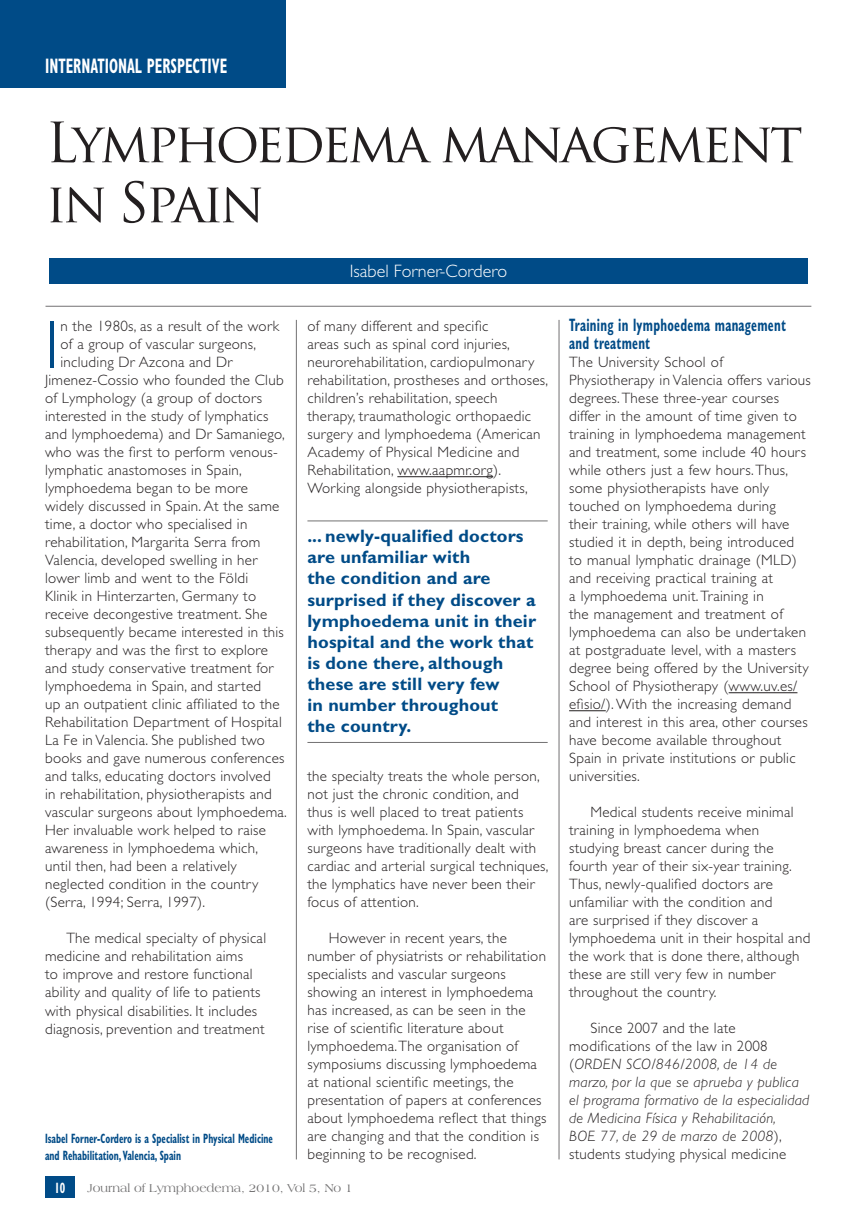
<style>
.page{position:relative;width:856px;height:1226px;background:#fff}
.page>*{position:absolute;margin:0;border:0;box-sizing:border-box;transform-origin:0 0}
.Drop_cap{font:300 67.8px "Gill Sans";color:#004b87}
.t1{font:54px/60px "Trajan Pro";letter-spacing:-.06em;color:#231f20}
.t2{font:700 condensed 21px "Gill Sans";color:#fff;scale:.7 1}
.text_quote{font:700 18px/21px "Gill Sans";letter-spacing:.01em;color:#004b87}
.A-head{font:700 condensed 18px/18px "Gill Sans";letter-spacing:.02em;color:#004b87;scale:.7 1}
.t3{font:300 18px "Gill Sans";color:#fff}
.Body_text{font:300 15px/18px "Gill Sans";letter-spacing:.02em;color:#231f20}
.Drop_cap-2{font:300 15px "Gill Sans";letter-spacing:.02em;color:#231f20}
.First_para{font:300 15px/18px "Gill Sans";letter-spacing:.02em;color:#231f20}
.Body_text-2{font:italic 300 15px/18px "Gill Sans";letter-spacing:.02em;color:#231f20}
.t4{font:700 condensed 15px "Gill Sans";color:#fff;scale:.7 1}
.Author_details{font:700 condensed 13.5px/16.5px "Gill Sans";color:#004b87;scale:.7 1}
.t5{font:12px "Americana BT";color:#727172}
.s1{font-style:normal}
</style>
<div class="page">
<hr style="left:397px;top:476px;width:96px;height:1px;background:#231f20">
<hr style="left:45px;top:306px;width:766px;height:1px;background:#727172">
<hr style="left:307px;top:520px;width:240px;height:1px;background:#727172">
<hr style="left:307px;top:742px;width:240px;height:1px;background:#727172">
<div style="left:49px;top:259px;width:758px;height:25px;background:#004b87"></div>
<hr style="left:728px;top:692px;width:69px;height:1px;background:#231f20">
<hr style="left:569px;top:710px;width:36px;height:1px;background:#231f20">
<hr style="left:296px;top:320px;width:1px;height:839px;background:#727172">
<hr style="left:558px;top:320px;width:1px;height:839px;background:#727172">
<div style="left:0;top:0;width:286px;height:88px;background:#004b87"></div>
<div style="left:45px;top:1176px;width:30px;height:21px;background:#004b87"></div>
<p class="t2" style="left:45px;top:54px;width:262px">INTERNATIONAL PERSPECTIVE</p>
<p class="t1" style="left:45px;top:112px;width:758px">Lymphoedema management in Spain</p>
<p class="Drop_cap" style="left:45px;top:306px;width:16px">I</p>
<p class="Drop_cap-2" style="left:60px;top:318px;width:220px">n the 1980s, as a result of the work</p>
<p class="Drop_cap-2" style="left:60px;top:336px;width:197px">of a group of vascular surgeons,</p>
<p class="Drop_cap-2" style="left:60px;top:354px;width:173px">including Dr Azcona and Dr</p>
<p class="Drop_cap-2" style="left:45px;top:372px;width:240px">Jimenez-Cossio who founded the Club</p>
<p class="Drop_cap-2" style="left:45px;top:390px;width:219px">of Lymphology (a group of doctors</p>
<p class="Drop_cap-2" style="left:45px;top:408px;width:225px">interested in the study of lymphatics</p>
<p class="Drop_cap-2" style="left:45px;top:426px;width:241px">and lymphoedema) and Dr Samaniego,</p>
<p class="Drop_cap-2" style="left:45px;top:444px;width:234px">who was the first to perform venous-</p>
<p class="Drop_cap-2" style="left:45px;top:462px;width:198px">lymphatic anastomoses in Spain,</p>
<p class="Drop_cap-2" style="left:45px;top:480px;width:204px">lymphoedema began to be more</p>
<p class="Drop_cap-2" style="left:45px;top:498px;width:236px">widely discussed in Spain. At the same</p>
<p class="Drop_cap-2" style="left:45px;top:516px;width:204px">time, a doctor who specialised in</p>
<p class="Drop_cap-2" style="left:45px;top:534px;width:217px">rehabilitation, Margarita Serra from</p>
<p class="Drop_cap-2" style="left:45px;top:552px;width:214px">Valencia, developed swelling in her</p>
<p class="Drop_cap-2" style="left:45px;top:570px;width:205px">lower limb and went to the Földi</p>
<p class="Drop_cap-2" style="left:45px;top:588px;width:213px">Klinik in Hinterzarten, Germany to</p>
<p class="Drop_cap-2" style="left:45px;top:606px;width:224px">receive decongestive treatment. She</p>
<p class="Drop_cap-2" style="left:45px;top:624px;width:240px">subsequently became interested in this</p>
<p class="Drop_cap-2" style="left:45px;top:642px;width:224px">therapy and was the first to explore</p>
<p class="Drop_cap-2" style="left:45px;top:660px;width:230px">and study conservative treatment for</p>
<p class="Drop_cap-2" style="left:45px;top:678px;width:217px">lymphoedema in Spain, and started</p>
<p class="Drop_cap-2" style="left:45px;top:696px;width:236px">up an outpatient clinic affiliated to the</p>
<p class="Drop_cap-2" style="left:45px;top:714px;width:238px">Rehabilitation Department of Hospital</p>
<p class="Drop_cap-2" style="left:45px;top:732px;width:221px">La Fe in Valencia. She published two</p>
<p class="Drop_cap-2" style="left:45px;top:750px;width:241px">books and gave numerous conferences</p>
<p class="Drop_cap-2" style="left:45px;top:768px;width:227px">and talks, educating doctors involved</p>
<p class="Drop_cap-2" style="left:45px;top:786px;width:228px">in rehabilitation, physiotherapists and</p>
<p class="Drop_cap-2" style="left:45px;top:804px;width:243px">vascular surgeons about lymphoedema.</p>
<p class="Drop_cap-2" style="left:45px;top:822px;width:222px">Her invaluable work helped to raise</p>
<p class="Drop_cap-2" style="left:45px;top:840px;width:214px">awareness in lymphoedema which,</p>
<p class="Drop_cap-2" style="left:45px;top:858px;width:193px">until then, had been a relatively</p>
<p class="Drop_cap-2" style="left:45px;top:876px;width:215px">neglected condition in the country</p>
<p class="Drop_cap-2" style="left:45px;top:894px;width:162px">(Serra, 1994; Serra, 1997).</p>
<p class="Body_text" style="left:45px;top:929px;width:222px;text-indent:21px">The medical specialty of physical medicine and rehabilitation aims<br>to improve and restore functional ability and quality of life to patients with physical disabilities. It includes diagnosis, prevention and treatment</p>
<p class="Author_details" style="left:45px;top:1130px;width:327px">Isabel Forner-Cordero is a Specialist in Physical Medicine and Rehabilitation, Valencia, Spain</p>
<p class="t3" style="left:350px;top:260px;width:159px">Isabel Forner-Cordero</p>
<p class="Body_text" style="left:307px;top:317px;width:242px">of many different and specific<br>areas such as spinal cord injuries, neurorehabilitation, cardiopulmonary rehabilitation, prostheses and orthoses, children’s rehabilitation, speech therapy, traumathologic orthopaedic surgery and lymphoedema (American Academy of Physical Medicine and Rehabilitation, www.aapmr.org).<br>Working alongside physiotherapists,</p>
<p class="text_quote" style="left:307px;top:526px;width:230px">... newly-qualified doctors are unfamiliar with<br>the condition and are surprised if they discover a lymphoedema unit in their hospital and the work that is done there, although these are still very few<br>in number throughout<br>the country.</p>
<p class="Body_text" style="left:307px;top:767px;width:242px">the specialty treats the whole person, not just the chronic condition, and<br>thus is well placed to treat patients with lymphoedema. In Spain, vascular surgeons have traditionally dealt with cardiac and arterial surgical techniques, the lymphatics have never been their focus of attention.</p>
<p class="Body_text" style="left:307px;top:929px;width:240px;text-indent:21px">However in recent years, the number of physiatrists or rehabilitation specialists and vascular surgeons showing an interest in lymphoedema has increased, as can be seen in the rise of scientific literature about lymphoedema. The organisation of symposiums discussing lymphoedema at national scientific meetings, the presentation of papers at conferences about lymphoedema reflect that things are changing and that the condition is beginning to be recognised.</p>
<p class="t4" style="left:54px;top:1178px;width:17px">36</p>
<p class="t5" style="left:88px;top:1180px;width:267px">Journal of Lymphoedema, 2010, Vol 5, No 1</p>
<p class="t4" style="left:54px;top:1178px;width:17px">10</p>
<p class="A-head" style="left:569px;top:316px;width:311px">Training in lymphoedema management and treatment</p>
<p class="First_para" style="left:569px;top:353px;width:243px">The University School of Physiotherapy in Valencia offers various degrees. These three-year courses differ in the amount of time given to training in lymphoedema management and treatment, some include 40 hours while others just a few hours. Thus, some physiotherapists have only touched on lymphoedema during<br>their training, while others will have studied it in depth, being introduced<br>to manual lymphatic drainage (MLD) and receiving practical training at<br>a lymphoedema unit. Training in<br>the management and treatment of lymphoedema can also be undertaken at postgraduate level, with a masters degree being offered by the University School of Physiotherapy (www.uv.es/ efisio/). With the increasing demand and interest in this area, other courses have become available throughout Spain in private institutions or public universities.</p>
<p class="Body_text" style="left:569px;top:803px;width:243px;text-indent:21px">Medical students receive minimal training in lymphoedema when studying breast cancer during the fourth year of their six-year training.<br>Thus, newly-qualified doctors are unfamiliar with the condition and<br>are surprised if they discover a lymphoedema unit in their hospital and the work that is done there, although these are still very few in number throughout the country.</p>
<p class="Body_text-2" style="left:569px;top:1019px;width:241px;text-indent:21px"><span class="s1">Since 2007 and the late modifications of the law in 2008 (</span>ORDEN SCO/846/2008, de 14 de marzo, por la que se aprueba y publica el programa formativo de la especialidad de Medicina Física y Rehabilitación,<br>BOE 77, de 29 de marzo de 2008<span class="s1">), students studying physical medicine</span></p>
</div>
